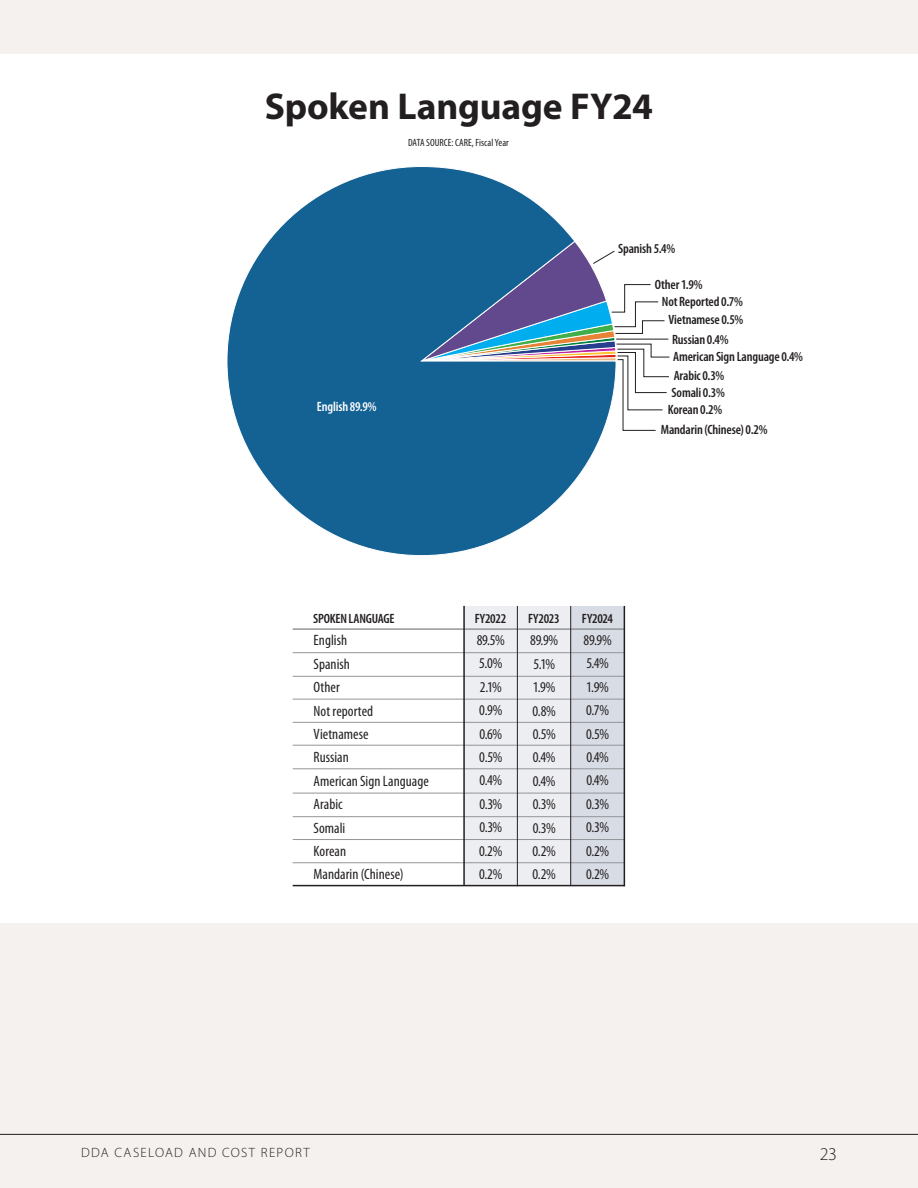
<style>
.page{position:relative;width:918px;height:1188px;background:#f4f1ee}
.page>*{position:absolute;margin:0;border:0;box-sizing:border-box;transform-origin:0 0}
.t1{font:700 37.5px "Myriad Pro";letter-spacing:-.005em;color:#231f20}
.t2{font:300 18px "Myriad Pro";color:#231f20}
.t3{font:condensed 15px "Myriad Pro";letter-spacing:.005em;color:#231f20}
.t4{font:600 condensed 13.5px "Myriad Pro";letter-spacing:-.01em;color:#231f20}
.t5{font:300 13.5px "Myriad Pro";letter-spacing:.1em;color:#231f20}
.t6{font:600 condensed 13.5px "Myriad Pro";letter-spacing:-.01em;color:#fff}
.t7{font:condensed 10.5px "Myriad Pro";letter-spacing:.005em;color:#231f20}
</style>
<div class="page">
<div style="left:0;top:54px;width:918px;height:868px;background:#fff"></div>
<hr style="left:0;top:1134px;width:918px;height:1px;background:#231f20">
<div style="left:464px;top:606px;width:161px;height:280px;background:#eceef2"></div>
<div style="left:571px;top:606px;width:54px;height:280px;background:#d8dce5"></div>
<svg style="left:227px;top:166px;width:376px;height:390px"></svg>
<hr style="left:293px;top:628px;width:332px;height:2px;background:#939598">
<hr style="left:293px;top:652px;width:332px;height:1px;background:#939598">
<hr style="left:293px;top:676px;width:332px;height:1px;background:#939598">
<hr style="left:293px;top:699px;width:332px;height:1px;background:#939598">
<hr style="left:293px;top:722px;width:332px;height:1px;background:#939598">
<hr style="left:293px;top:745px;width:332px;height:1px;background:#939598">
<hr style="left:293px;top:768px;width:332px;height:1px;background:#939598">
<hr style="left:293px;top:793px;width:332px;height:1px;background:#939598">
<hr style="left:293px;top:816px;width:332px;height:1px;background:#939598">
<hr style="left:293px;top:839px;width:332px;height:1px;background:#939598">
<hr style="left:293px;top:862px;width:332px;height:1px;background:#939598">
<hr style="left:293px;top:885px;width:332px;height:1px;background:#231f20">
<hr style="left:517px;top:606px;width:1px;height:280px;background:#231f20">
<hr style="left:463px;top:606px;width:2px;height:279px;background:#231f20">
<hr style="left:570px;top:606px;width:1px;height:279px;background:#231f20">
<hr style="left:624px;top:606px;width:1px;height:280px;background:#231f20">
<svg style="left:421px;top:241px;width:249px;height:190px"></svg>
<p class="t1" style="left:265px;top:85px;width:390px">Spoken Language FY24</p>
<p class="t7" style="left:408px;top:136px;width:102px">DATA SOURCE: CARE, Fiscal Year</p>
<p class="t6" style="left:317px;top:399px;width:61px">English 89.9%</p>
<p class="t4" style="left:618px;top:241px;width:58px">Spanish 5.4%</p>
<p class="t4" style="left:655px;top:277px;width:49px">Other 1.9%</p>
<p class="t4" style="left:662px;top:294px;width:83px">Not Reported 0.7%</p>
<p class="t4" style="left:668px;top:312px;width:77px">Vietnamese 0.5%</p>
<p class="t4" style="left:672px;top:332px;width:58px">Russian 0.4%</p>
<p class="t4" style="left:673px;top:349px;width:131px">American Sign Language 0.4%</p>
<p class="t4" style="left:674px;top:368px;width:52px">Arabic 0.3%</p>
<p class="t4" style="left:672px;top:386px;width:55px">Somali 0.3%</p>
<p class="t4" style="left:668px;top:402px;width:56px">Korean 0.2%</p>
<p class="t4" style="left:661px;top:422px;width:108px">Mandarin (Chinese) 0.2%</p>
<p class="t4" style="left:313px;top:611px;width:83px">SPOKEN LANGUAGE</p>
<p class="t3" style="left:314px;top:632px;width:35px">English</p>
<p class="t3" style="left:314px;top:656px;width:38px">Spanish</p>
<p class="t3" style="left:314px;top:679px;width:28px">Other</p>
<p class="t3" style="left:314px;top:702px;width:61px">Not reported</p>
<p class="t3" style="left:314px;top:726px;width:57px">Vietnamese</p>
<p class="t3" style="left:314px;top:749px;width:37px">Russian</p>
<p class="t3" style="left:314px;top:773px;width:117px">American Sign Language</p>
<p class="t3" style="left:314px;top:796px;width:31px">Arabic</p>
<p class="t3" style="left:314px;top:819px;width:33px">Somali</p>
<p class="t3" style="left:314px;top:843px;width:34px">Korean</p>
<p class="t3" style="left:314px;top:866px;width:92px">Mandarin (Chinese)</p>
<p class="t4" style="left:475px;top:611px;width:33px">FY2022</p>
<p class="t4" style="left:528px;top:611px;width:33px">FY2023</p>
<p class="t4" style="left:582px;top:611px;width:33px">FY2024</p>
<p class="t3" style="left:584px;top:632px;width:30px">89.9%</p>
<p class="t3" style="left:586px;top:655px;width:24px">5.4%</p>
<p class="t3" style="left:586px;top:679px;width:24px">1.9%</p>
<p class="t3" style="left:586px;top:702px;width:24px">0.7%</p>
<p class="t3" style="left:586px;top:726px;width:25px">0.5%</p>
<p class="t3" style="left:586px;top:749px;width:24px">0.4%</p>
<p class="t3" style="left:586px;top:772px;width:24px">0.4%</p>
<p class="t3" style="left:586px;top:796px;width:24px">0.3%</p>
<p class="t3" style="left:586px;top:819px;width:24px">0.3%</p>
<p class="t3" style="left:586px;top:843px;width:25px">0.2%</p>
<p class="t3" style="left:586px;top:866px;width:25px">0.2%</p>
<p class="t3" style="left:477px;top:632px;width:30px">89.5%</p>
<p class="t3" style="left:479px;top:655px;width:25px">5.0%</p>
<p class="t3" style="left:480px;top:679px;width:23px">2.1%</p>
<p class="t3" style="left:479px;top:702px;width:25px">0.9%</p>
<p class="t3" style="left:479px;top:726px;width:24px">0.6%</p>
<p class="t3" style="left:479px;top:749px;width:25px">0.5%</p>
<p class="t3" style="left:480px;top:772px;width:24px">0.4%</p>
<p class="t3" style="left:479px;top:796px;width:24px">0.3%</p>
<p class="t3" style="left:479px;top:819px;width:24px">0.3%</p>
<p class="t3" style="left:479px;top:843px;width:25px">0.2%</p>
<p class="t3" style="left:479px;top:866px;width:25px">0.2%</p>
<p class="t3" style="left:530px;top:632px;width:30px">89.9%</p>
<p class="t3" style="left:533px;top:656px;width:23px">5.1%</p>
<p class="t3" style="left:533px;top:679px;width:24px">1.9%</p>
<p class="t3" style="left:533px;top:702px;width:25px">0.8%</p>
<p class="t3" style="left:533px;top:726px;width:25px">0.5%</p>
<p class="t3" style="left:533px;top:749px;width:24px">0.4%</p>
<p class="t3" style="left:533px;top:773px;width:24px">0.4%</p>
<p class="t3" style="left:533px;top:796px;width:24px">0.3%</p>
<p class="t3" style="left:533px;top:819px;width:24px">0.3%</p>
<p class="t3" style="left:533px;top:843px;width:25px">0.2%</p>
<p class="t3" style="left:533px;top:866px;width:25px">0.2%</p>
<p class="t5" style="left:81px;top:1145px;width:230px">DDA CASELOAD AND COST REPORT</p>
<p class="t2" style="left:820px;top:1144px;width:19px">23</p>
</div>
